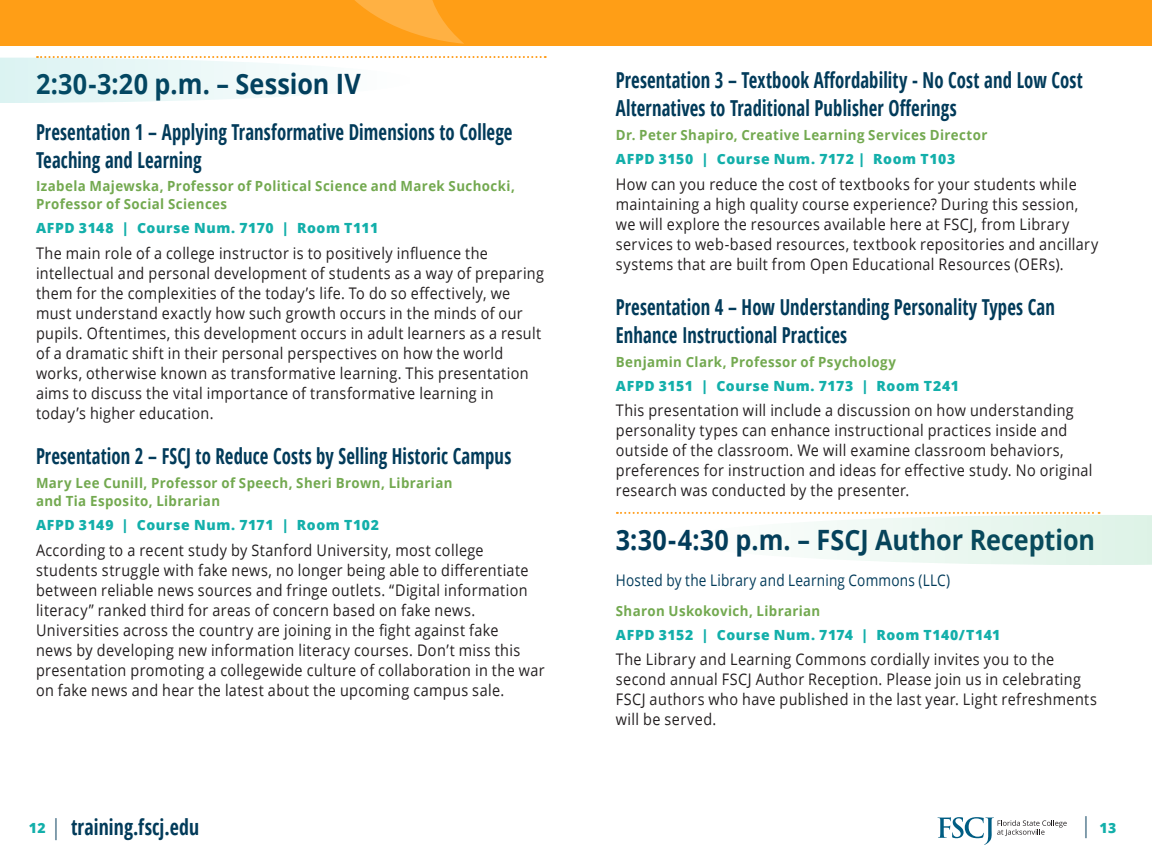
<style>
.page{position:relative;width:1152px;height:864px;background:#fff}
.page>*{position:absolute;margin:0;border:0;box-sizing:border-box;transform-origin:0 0}
.headline_02{font:700 28px "Open Sans";color:#023b5a;scale:.9 1}
._01_-_Title{font:700 condensed 22px/28px "Open Sans";letter-spacing:.005em;color:#023b5a;scale:.85 1}
._01_-_Title-2{font:700 condensed 22px "Open Sans";letter-spacing:.005em;color:#023b5a;scale:.9 1}
.body_main{font:16px/20px "Open Sans";letter-spacing:.025em;color:#231f20;scale:.9 1}
.headline_02-2{font:16px "Open Sans";letter-spacing:.015em;color:#023b5a;scale:.85 1}
._02_-_presenters{font:700 14px/18px "Open Sans";letter-spacing:.03em;color:#73a950;scale:.95 1}
._03_-_Course_details{font:800 14px "Open Sans";letter-spacing:.045em;color:#13afaa}
.s1{font-weight:800;font-stretch:normal;font-size:14px;color:#13afaa}
.s2{font-weight:300}
.s3{font-weight:300;font-stretch:condensed;font-size:22px;color:#023b5a}
</style>
<div class="page">
<svg style="left:938px;top:817px;width:129px;height:28px"></svg>
<svg style="left:0;top:56px;width:546px;height:47px"></svg>
<svg style="left:617px;top:512px;width:535px;height:53px"></svg>
<div style="left:0;top:0;width:576px;height:45px;background:#ff9e16"></div>
<svg style="left:355px;top:0;width:109px;height:44px"></svg>
<div style="left:576px;top:0;width:576px;height:45px;background:#ff9e16"></div>
<p class="headline_02" style="left:36px;top:64px;width:363px">2:30-3:20 p.m. – Session IV</p>
<p class="_01_-_Title" style="left:36px;top:117px;width:562px">Presentation 1 – Applying Transformative Dimensions to College<br>Teaching and Learning</p>
<p class="_02_-_presenters" style="left:36px;top:177px;width:506px">Izabela Majewska, Professor of Political Science and Marek Suchocki,<br>Professor of Social Sciences</p>
<p class="_03_-_Course_details" style="left:36px;top:217px;width:344px">AFPD 3148 | Course Num. 7170 | Room T111</p>
<p class="body_main" style="left:36px;top:243px;width:566px">The main role of a college instructor is to positively influence the intellectual and personal development of students as a way of preparing them for the complexities of the today’s life. To do so effectively, we must understand exactly how such growth occurs in the minds of our pupils. Oftentimes, this development occurs in adult learners as a result of a dramatic shift in their personal perspectives on how the world works, otherwise known as transformative learning. This presentation aims to discuss the vital importance of transformative learning in today’s higher education.</p>
<p class="_01_-_Title" style="left:36px;top:442px;width:561px">Presentation 2 – FSCJ to Reduce Costs by Selling Historic Campus</p>
<p class="_02_-_presenters" style="left:36px;top:474px;width:440px">Mary Lee Cunill, Professor of Speech, Sheri Brown, Librarian and Tia Esposito, Librarian</p>
<p class="_03_-_Course_details" style="left:36px;top:514px;width:344px">AFPD 3149 | Course Num. 7171 | Room T102</p>
<p class="body_main" style="left:36px;top:539px;width:567px">According to a recent study by Stanford University, most college students struggle with fake news, no longer being able to differentiate between reliable news sources and fringe outlets. “Digital information literacy” ranked third for areas of concern based on fake news.<br>Universities across the country are joining in the fight against fake<br>news by developing new information literacy courses. Don’t miss this presentation promoting a collegewide culture of collaboration in the war on fake news and hear the latest about the upcoming campus sale.</p>
<p class="_01_-_Title" style="left:616px;top:66px;width:551px">Presentation 3 – Textbook Affordability - No Cost and Low Cost<br>Alternatives to Traditional Publisher Offerings</p>
<p class="_02_-_presenters" style="left:616px;top:126px;width:393px">Dr. Peter Shapiro, Creative Learning Services Director</p>
<p class="_03_-_Course_details" style="left:616px;top:148px;width:341px">AFPD 3150 | Course Num. 7172 | Room T103</p>
<p class="body_main" style="left:616px;top:173px;width:538px">How can you reduce the cost of textbooks for your students while maintaining a high quality course experience? During this session, we will explore the resources available here at FSCJ, from Library services to web-based resources, textbook repositories and ancillary systems that are built from Open Educational Resources (OERs).</p>
<p class="_01_-_Title" style="left:616px;top:293px;width:518px">Presentation 4 – How Understanding Personality Types Can<br>Enhance Instructional Practices</p>
<p class="_02_-_presenters" style="left:616px;top:352px;width:297px">Benjamin Clark, Professor of Psychology</p>
<p class="_03_-_Course_details" style="left:616px;top:375px;width:345px">AFPD 3151 | Course Num. 7173 | Room T241</p>
<p class="body_main" style="left:616px;top:400px;width:531px">This presentation will include a discussion on how understanding personality types can enhance instructional practices inside and outside of the classroom. We will examine classroom behaviors, preferences for instruction and ideas for effective study. No original research was conducted by the presenter.</p>
<p class="headline_02" style="left:616px;top:520px;width:534px">3:30-4:30 p.m. – FSCJ Author Reception</p>
<p class="headline_02-2" style="left:616px;top:569px;width:395px">Hosted by the Library and Learning Commons (LLC)</p>
<p class="_02_-_presenters" style="left:616px;top:601px;width:217px">Sharon Uskokovich, Librarian</p>
<p class="_03_-_Course_details" style="left:616px;top:624px;width:386px">AFPD 3152 | Course Num. 7174 | Room T140/T141</p>
<p class="body_main" style="left:616px;top:649px;width:536px">The Library and Learning Commons cordially invites you to the second annual FSCJ Author Reception. Please join us in celebrating FSCJ authors who have published in the last year. Light refreshments will be served.</p>
<h2 class="_01_-_Title-2" style="left:29px;top:812px;width:191px"><span class="s1">12</span> <span class="s2">|</span> training.fscj.edu</h2>
<p class="_03_-_Course_details" style="left:1082px;top:817px;width:36px"><span class="s3">|</span> 13</p>
</div>
